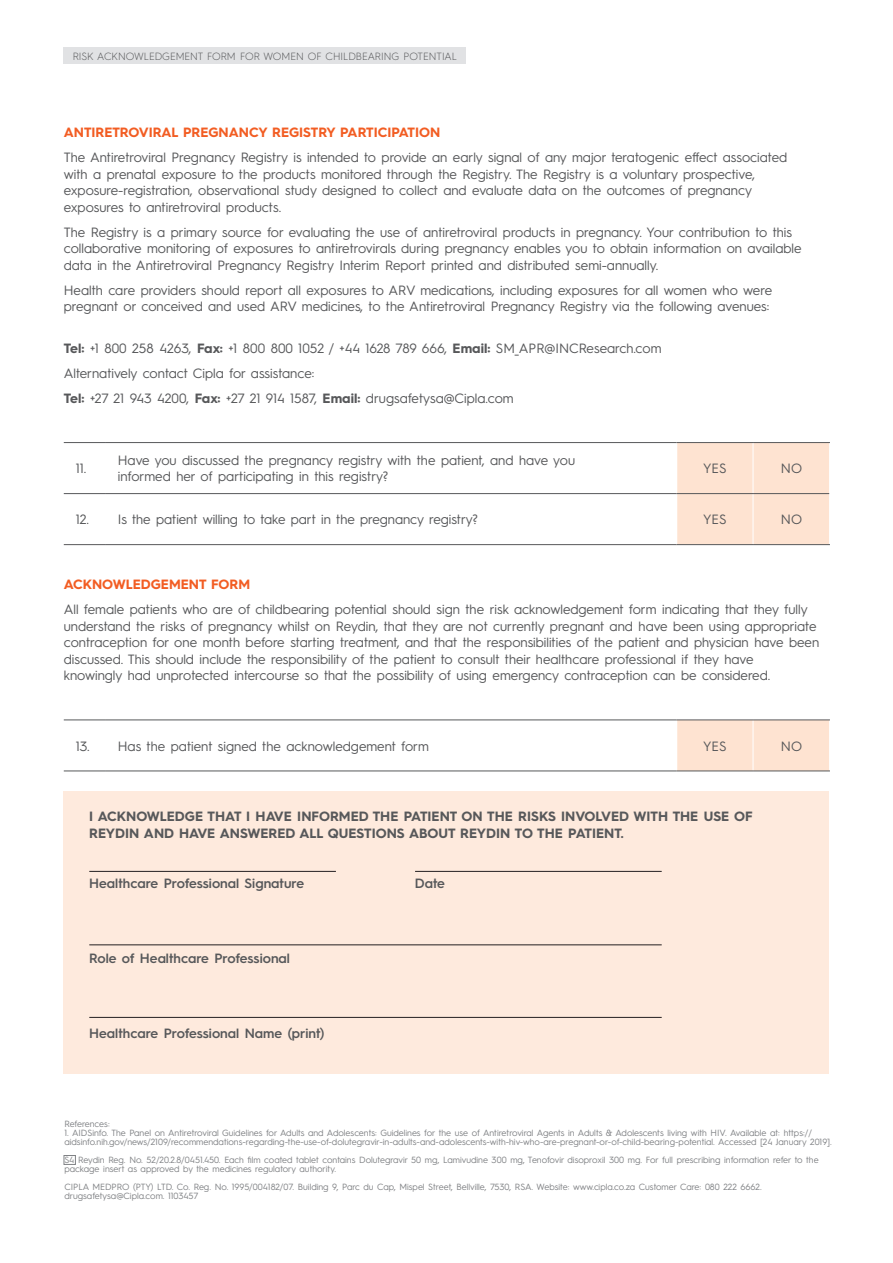
<style>
.page{position:relative;width:893px;height:1263px;background:#fff}
.page>*{position:absolute;margin:0;border:0;box-sizing:border-box;transform-origin:0 0}
.t1{font:13.5px/16.5px "Hurme Geometric Sans 3";color:#57585a}
.t2{font:700 13.5px/16.5px "Hurme Geometric Sans 3";color:#57585a}
.t3{font:600 13.5px "Hurme Geometric Sans 3";color:#57585a}
.t4{font:700 13.5px "Hurme Geometric Sans 3";color:#f25d23}
.t5{font:300 10.5px "Hurme Geometric Sans 3";color:#57585a}
.t6{font:9px/9px "Hurme Geometric Sans 3";color:#808285}
.s1{font-weight:700}
</style>
<div class="page">
<div style="left:64px;top:792px;width:765px;height:282px;background:#feeadd"></div>
<div style="left:677px;top:443px;width:152px;height:101px;background:#fee3d1"></div>
<hr style="left:753px;top:443px;width:1px;height:50px;background:#fff">
<hr style="left:753px;top:494px;width:1px;height:50px;background:#fff">
<hr style="left:64px;top:442px;width:42px;height:1px;background:#57585a">
<hr style="left:106px;top:442px;width:570px;height:1px;background:#57585a">
<hr style="left:676px;top:442px;width:77px;height:1px;background:#57585a">
<hr style="left:753px;top:442px;width:77px;height:1px;background:#57585a">
<hr style="left:64px;top:493px;width:42px;height:1px;background:#57585a">
<hr style="left:106px;top:493px;width:570px;height:1px;background:#57585a">
<hr style="left:676px;top:493px;width:77px;height:1px;background:#57585a">
<hr style="left:753px;top:493px;width:76px;height:1px;background:#57585a">
<hr style="left:64px;top:544px;width:42px;height:1px;background:#57585a">
<hr style="left:106px;top:544px;width:570px;height:1px;background:#57585a">
<hr style="left:676px;top:544px;width:77px;height:1px;background:#57585a">
<hr style="left:753px;top:544px;width:77px;height:1px;background:#57585a">
<div style="left:677px;top:720px;width:152px;height:50px;background:#fee3d1"></div>
<hr style="left:753px;top:720px;width:1px;height:50px;background:#fff">
<hr style="left:64px;top:719px;width:42px;height:1px;background:#57585a">
<hr style="left:106px;top:719px;width:570px;height:1px;background:#57585a">
<hr style="left:676px;top:719px;width:77px;height:1px;background:#57585a">
<hr style="left:753px;top:719px;width:77px;height:1px;background:#57585a">
<hr style="left:64px;top:770px;width:42px;height:1px;background:#57585a">
<hr style="left:106px;top:770px;width:570px;height:1px;background:#57585a">
<hr style="left:676px;top:770px;width:77px;height:1px;background:#57585a">
<hr style="left:753px;top:770px;width:77px;height:1px;background:#57585a">
<hr style="left:89px;top:871px;width:247px;height:1px;background:#231f20">
<hr style="left:415px;top:871px;width:247px;height:1px;background:#231f20">
<hr style="left:89px;top:1017px;width:573px;height:1px;background:#231f20">
<hr style="left:89px;top:944px;width:573px;height:1px;background:#231f20">
<div style="left:63px;top:47px;width:403px;height:17px;background:#e1e2e4"></div>
<div style="left:64px;top:1155px;width:12px;height:9px;border:1px solid #808285"></div>
<p class="t5" style="left:73px;top:49px;width:386px">RISK ACKNOWLEDGEMENT FORM FOR WOMEN OF CHILDBEARING POTENTIAL</p>
<p class="t4" style="left:64px;top:123px;width:378px">ANTIRETROVIRAL PREGNANCY REGISTRY PARTICIPATION</p>
<p class="t1" style="left:64px;top:148px;width:725px">The Antiretroviral Pregnancy Registry is intended to provide an early signal of any major teratogenic effect associated with a prenatal exposure to the products monitored through the Registry. The Registry is a voluntary prospective, exposure-registration, observational study designed to collect and evaluate data on the outcomes of pregnancy exposures to antiretroviral products.</p>
<p class="t1" style="left:64px;top:223px;width:739px">The Registry is a primary source for evaluating the use of antiretroviral products in pregnancy. Your contribution to this collaborative monitoring of exposures to antiretrovirals during pregnancy enables you to obtain information on available data in the Antiretroviral Pregnancy Registry Interim Report printed and distributed semi-annually.</p>
<p class="t1" style="left:64px;top:281px;width:710px">Health care providers should report all exposures to ARV medications, including exposures for all women who were pregnant or conceived and used ARV medicines, to the Antiretroviral Pregnancy Registry via the following avenues:</p>
<p class="t1" style="left:64px;top:339px;width:599px"><span class="s1">Tel:</span> +1 800 258 4263, <span class="s1">Fax:</span> +1 800 800 1052 / +44 1628 789 666, <span class="s1">Email:</span> SM_APR@INCResearch.com</p>
<p class="t1" style="left:64px;top:364px;width:252px">Alternatively contact Cipla for assistance:</p>
<p class="t1" style="left:64px;top:389px;width:451px"><span class="s1">Tel:</span> +27 21 943 4200, <span class="s1">Fax:</span> +27 21 914 1587, <span class="s1">Email:</span> drugsafetysa@Cipla.com</p>
<p class="t1" style="left:76px;top:459px;width:12px">11.</p>
<p class="t1" style="left:118px;top:451px;width:459px">Have you discussed the pregnancy registry with the patient, and have you informed her of participating in this registry?</p>
<p class="t1" style="left:703px;top:459px;width:25px">YES</p>
<p class="t1" style="left:781px;top:459px;width:23px">NO</p>
<p class="t1" style="left:76px;top:510px;width:15px">12.</p>
<p class="t1" style="left:118px;top:510px;width:361px">Is the patient willing to take part in the pregnancy registry?</p>
<p class="t1" style="left:703px;top:510px;width:25px">YES</p>
<p class="t1" style="left:781px;top:510px;width:23px">NO</p>
<p class="t4" style="left:64px;top:575px;width:188px">ACKNOWLEDGEMENT FORM</p>
<p class="t1" style="left:64px;top:600px;width:757px">All female patients who are of childbearing potential should sign the risk acknowledgement form indicating that they fully understand the risks of pregnancy whilst on Reydin, that they are not currently pregnant and have been using appropriate contraception for one month before starting treatment, and that the responsibilities of the patient and physician have been discussed. This should include the responsibility of the patient to consult their healthcare professional if they have<br>knowingly had unprotected intercourse so that the possibility of using emergency contraception can be considered.</p>
<p class="t1" style="left:76px;top:737px;width:16px">13.</p>
<p class="t1" style="left:118px;top:737px;width:313px">Has the patient signed the acknowledgement form</p>
<p class="t1" style="left:703px;top:737px;width:25px">YES</p>
<p class="t1" style="left:781px;top:737px;width:23px">NO</p>
<p class="t2" style="left:89px;top:807px;width:665px">I ACKNOWLEDGE THAT I HAVE INFORMED THE PATIENT ON THE RISKS INVOLVED WITH THE USE OF<br>REYDIN AND HAVE ANSWERED ALL QUESTIONS ABOUT REYDIN TO THE PATIENT.</p>
<p class="t3" style="left:89px;top:874px;width:216px">Healthcare Professional Signature</p>
<p class="t3" style="left:415px;top:874px;width:32px">Date</p>
<p class="t3" style="left:89px;top:949px;width:202px">Role of Healthcare Professional</p>
<p class="t3" style="left:89px;top:1024px;width:237px">Healthcare Professional Name (print)</p>
<p class="t6" style="left:64px;top:1119px;width:47px">References:</p>
<p class="t6" style="left:64px;top:1128px;width:769px">1. AIDSinfo. The Panel on Antiretroviral Guidelines for Adults and Adolescents: Guidelines for the use of Antiretroviral Agents in Adults &amp; Adolescents living with HIV. Available at: https:// aidsinfo.nih.gov/news/2109/recommendations-regarding-the-use-of-dolutegravir-in-adults-and-adolescents-with-hiv-who-are-pregnant-or-of-child-bearing-potential. Accessed [24 January 2019].</p>
<p class="t6" style="left:64px;top:1155px;width:756px">S4 Reydin Reg. No. 52/20.2.8/0451.450. Each film coated tablet contains Dolutegravir 50 mg, Lamivudine 300 mg, Tenofovir disoproxil 300 mg. For full prescribing information refer to the package insert as approved by the medicines regulatory authority.</p>
<p class="t6" style="left:64px;top:1182px;width:699px">CIPLA MEDPRO (PTY) LTD. Co. Reg. No. 1995/004182/07. Building 9, Parc du Cap, Mispel Street, Bellville, 7530, RSA. Website: www.cipla.co.za Customer Care: 080 222 6662. drugsafetysa@Cipla.com. 1103457</p>
</div>
